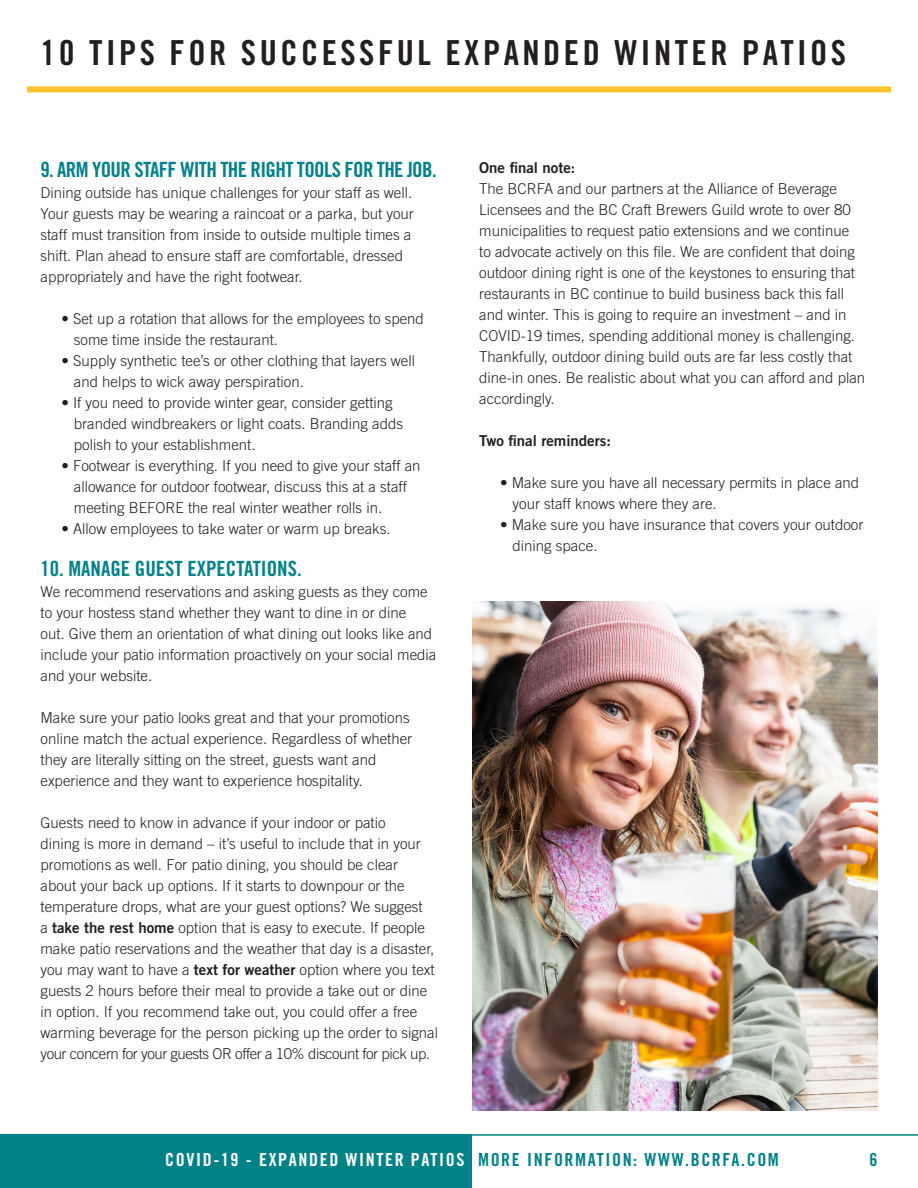
<style>
.page{position:relative;width:918px;height:1188px;background:#fff}
.page>*{position:absolute;margin:0;border:0;box-sizing:border-box;transform-origin:0 0}
.t1{font:34.5px "Trade Gothic LT Std Bd Cn 20";letter-spacing:.1em;color:#231f20}
._2nd_level_subhead{font:21px "Trade Gothic LT Std Bd Cn 20";letter-spacing:-.03em;color:#008288}
._2nd_level_subhead-2{font:21px "Trade Gothic LT Std Bd Cn 20";color:#008288}
.t2{font:18px "Trade Gothic LT Std Bd Cn 20";letter-spacing:.09em;color:#fff}
.t3{font:18px "Trade Gothic LT Std Bd Cn 20";color:#008288}
.body{font:300 15px/21px "Trade Gothic LT Std";color:#231f20}
.body-2{font:15px "Trade Gothic LT Std Bd 2";color:#231f20}
.s1{font-family:"Trade Gothic LT Std Bd 2";font-weight:400}
.s2{color:#008288}
</style>
<div class="page">
<div style="left:0;top:1134px;width:472px;height:54px;background:#008288"></div>
<hr style="left:27px;top:1134px;width:891px;height:2px;background:#008288">
<div style="left:27px;top:86px;width:864px;height:6px;background:#fcc22d"></div>
<img style="left:472px;top:601px;width:406px;height:509px">
<p class="t1" style="left:40px;top:32px;width:807px">10 TIPS FOR SUCCESSFUL EXPANDED WINTER PATIOS</p>
<p class="_2nd_level_subhead" style="left:40px;top:157px;width:398px">9. ARM YOUR STAFF WITH THE RIGHT TOOLS FOR THE JOB.</p>
<p class="body" style="left:40px;top:182px;width:375px">Dining outside has unique challenges for your staff as well.<br>Your guests may be wearing a raincoat or a parka, but your staff must transition from inside to outside multiple times a shift. Plan ahead to ensure staff are comfortable, dressed appropriately and have the right footwear.</p>
<p class="body" style="left:61px;top:308px;width:364px">• Set up a rotation that allows for the employees to spend</p>
<p class="body" style="left:74px;top:329px;width:206px">some time inside the restaurant.</p>
<p class="body" style="left:61px;top:350px;width:355px">• Supply synthetic tee’s or other clothing that layers well</p>
<p class="body" style="left:74px;top:371px;width:232px">and helps to wick away perspiration.</p>
<p class="body" style="left:61px;top:392px;width:333px">• If you need to provide winter gear, consider getting</p>
<p class="body" style="left:74px;top:413px;width:331px">branded windbreakers or light coats. Branding adds</p>
<p class="body" style="left:74px;top:434px;width:183px">polish to your establishment.</p>
<p class="body" style="left:61px;top:455px;width:361px">• Footwear is everything. If you need to give your staff an</p>
<p class="body" style="left:74px;top:476px;width:335px">allowance for outdoor footwear, discuss this at a staff</p>
<p class="body" style="left:74px;top:497px;width:310px">meeting BEFORE the real winter weather rolls in.</p>
<p class="body" style="left:61px;top:518px;width:331px">• Allow employees to take water or warm up breaks.</p>
<p class="_2nd_level_subhead-2" style="left:40px;top:556px;width:263px">10. MANAGE GUEST EXPECTATIONS.</p>
<p class="body" style="left:40px;top:581px;width:397px">We recommend reservations and asking guests as they come to your hostess stand whether they want to dine in or dine<br>out. Give them an orientation of what dining out looks like and include your patio information proactively on your social media and your website.</p>
<p class="body" style="left:40px;top:707px;width:373px">Make sure your patio looks great and that your promotions online match the actual experience. Regardless of whether they are literally sitting on the street, guests want and experience and they want to experience hospitality.</p>
<p class="body" style="left:40px;top:812px;width:399px">Guests need to know in advance if your indoor or patio<br>dining is more in demand – it’s useful to include that in your promotions as well. For patio dining, you should be clear<br>about your back up options. If it starts to downpour or the temperature drops, what are your guest options? We suggest<br>a <span class="s1">take the rest home</span> option that is easy to execute. If people make patio reservations and the weather that day is a disaster, you may want to have a <span class="s1">text for weather</span> option where you text guests 2 hours before their meal to provide a take out or dine in option. If you recommend take out, you could offer a free warming beverage for the person picking up the order to signal your concern for your guests OR offer a 10% discount for pick up.</p>
<p class="body-2" style="left:479px;top:158px;width:98px">One final note:</p>
<p class="body" style="left:479px;top:178px;width:387px">The BCRFA and our partners at the Alliance of Beverage Licensees and the BC Craft Brewers Guild wrote to over 80 municipalities to request patio extensions and we continue<br>to advocate actively on this file. We are confident that doing outdoor dining right is one of the keystones to ensuring that restaurants in BC continue to build business back this fall and winter. This is going to require an investment – and in COVID-19 times, spending additional money is challenging.<br>Thankfully, outdoor dining build outs are far less costly that dine-in ones. Be realistic about what you can afford and plan accordingly.</p>
<p class="body-2" style="left:479px;top:431px;width:133px">Two final reminders:</p>
<p class="body" style="left:500px;top:472px;width:361px">• Make sure you have all necessary permits in place and</p>
<p class="body" style="left:513px;top:493px;width:206px">your staff knows where they are.</p>
<p class="body" style="left:500px;top:514px;width:365px">• Make sure you have insurance that covers your outdoor</p>
<p class="body" style="left:513px;top:535px;width:87px">dining space.</p>
<p class="t2" style="left:165px;top:1149px;width:615px">COVID-19 - EXPANDED WINTER PATIOS <span class="s2">MORE INFORMATION: WWW.BCRFA.COM</span></p>
<p class="t3" style="left:870px;top:1149px;width:9px">6</p>
</div>
